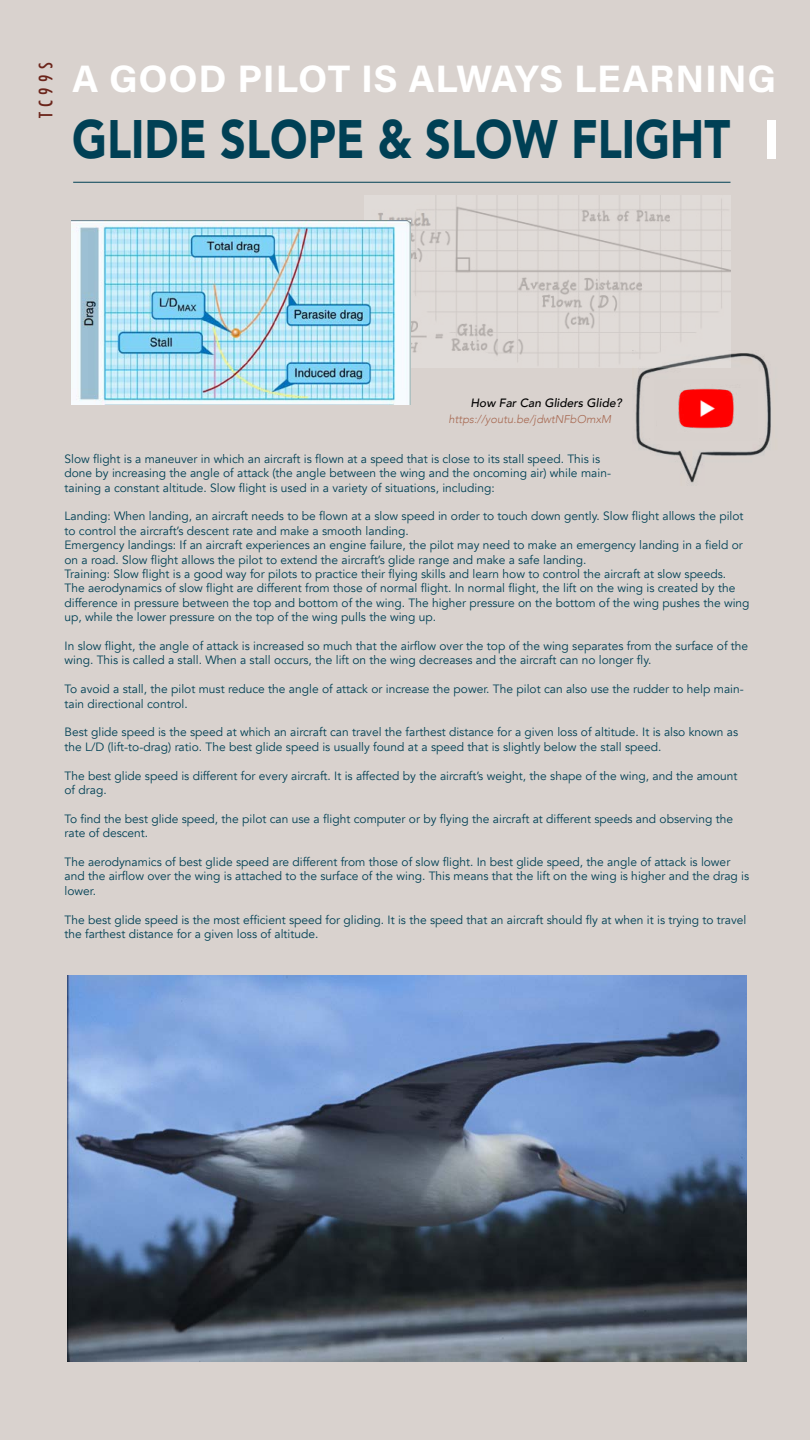
<style>
.page{position:relative;width:810px;height:1440px;background:#d9d2ce}
.page>*{position:absolute;margin:0;border:0;box-sizing:border-box;transform-origin:0 0}
.Intestazione_-_Allin{font:900 54px "Avenir";color:#004055;scale:.83 1}
.Intestazione_-_Allin-2{font:700 38.25px "Acumin Pro";letter-spacing:.015em;color:#fff}
.Sottotitolo{font:500 condensed 18px "Futura";letter-spacing:.29em;color:#6b251b}
.Intestazione{font:12px/14.4px "Avenir";color:#004055}
.t1{font:italic 500 12px "Avenir";color:#000}
.Intestazione-2{font:italic 300 11.25px "Avenir";color:#a76952}
.s1{color:#fff}
</style>
<div class="page">
<img style="left:635px;top:353px;width:136px;height:130px">
<img style="left:378px;top:207px;width:352px;height:161px">
<img style="left:71px;top:220px;width:340px;height:185px">
<img style="left:654px;top:380px;width:104px;height:61px">
<img style="left:68px;top:975px;width:679px;height:387px">
<hr style="left:73px;top:182px;width:657px;height:1px;background:#004055">
<p class="Sottotitolo" style="left:34px;top:118px;width:57px;rotate:-90deg">TC99S</p>
<p class="Intestazione_-_Allin-2" style="left:72px;top:52px;width:706px">A GOOD PILOT IS ALWAYS LEARNING</p>
<p class="Intestazione_-_Allin" style="left:72px;top:93px;width:853px">GLIDE SLOPE &amp; SLOW FLIGHT <span class="s1">I</span></p>
<p class="t1" style="left:470px;top:396px;width:153px">How Far Can Gliders Glide?</p>
<p class="Intestazione-2" style="left:449px;top:413px;width:164px">https://youtu.be/jdwtNFbOmxM</p>
<p class="Intestazione" style="left:64px;top:452px;width:548px">Slow flight is a maneuver in which an aircraft is flown at a speed that is close to its stall speed. This is done by increasing the angle of attack (the angle between the wing and the oncoming air) while main&shy;taining a constant altitude. Slow flight is used in a variety of situations, including:</p>
<p class="Intestazione" style="left:64px;top:509px;width:681px">Landing: When landing, an aircraft needs to be flown at a slow speed in order to touch down gently. Slow flight allows the pilot to control the aircraft’s descent rate and make a smooth landing.</p>
<p class="Intestazione" style="left:64px;top:538px;width:680px">Emergency landings: If an aircraft experiences an engine failure, the pilot may need to make an emergency landing in a field or on a road. Slow flight allows the pilot to extend the aircraft’s glide range and make a safe landing.</p>
<p class="Intestazione" style="left:64px;top:567px;width:663px">Training: Slow flight is a good way for pilots to practice their flying skills and learn how to control the aircraft at slow speeds.</p>
<p class="Intestazione" style="left:64px;top:581px;width:687px">The aerodynamics of slow flight are different from those of normal flight. In normal flight, the lift on the wing is created by the difference in pressure between the top and bottom of the wing. The higher pressure on the bottom of the wing pushes the wing up, while the lower pressure on the top of the wing pulls the wing up.</p>
<p class="Intestazione" style="left:64px;top:639px;width:685px">In slow flight, the angle of attack is increased so much that the airflow over the top of the wing separates from the surface of the wing. This is called a stall. When a stall occurs, the lift on the wing decreases and the aircraft can no longer fly.</p>
<p class="Intestazione" style="left:64px;top:682px;width:681px">To avoid a stall, the pilot must reduce the angle of attack or increase the power. The pilot can also use the rudder to help main&shy;tain directional control.</p>
<p class="Intestazione" style="left:64px;top:725px;width:675px">Best glide speed is the speed at which an aircraft can travel the farthest distance for a given loss of altitude. It is also known as the L/D (lift-to-drag) ratio. The best glide speed is usually found at a speed that is slightly below the stall speed.</p>
<p class="Intestazione" style="left:64px;top:768px;width:675px">The best glide speed is different for every aircraft. It is affected by the aircraft’s weight, the shape of the wing, and the amount of drag.</p>
<p class="Intestazione" style="left:64px;top:812px;width:670px">To find the best glide speed, the pilot can use a flight computer or by flying the aircraft at different speeds and observing the rate of descent.</p>
<p class="Intestazione" style="left:64px;top:855px;width:686px">The aerodynamics of best glide speed are different from those of slow flight. In best glide speed, the angle of attack is lower and the airflow over the wing is attached to the surface of the wing. This means that the lift on the wing is higher and the drag is lower.</p>
<p class="Intestazione" style="left:64px;top:912px;width:683px">The best glide speed is the most efficient speed for gliding. It is the speed that an aircraft should fly at when it is trying to travel the farthest distance for a given loss of altitude.</p>
</div>
